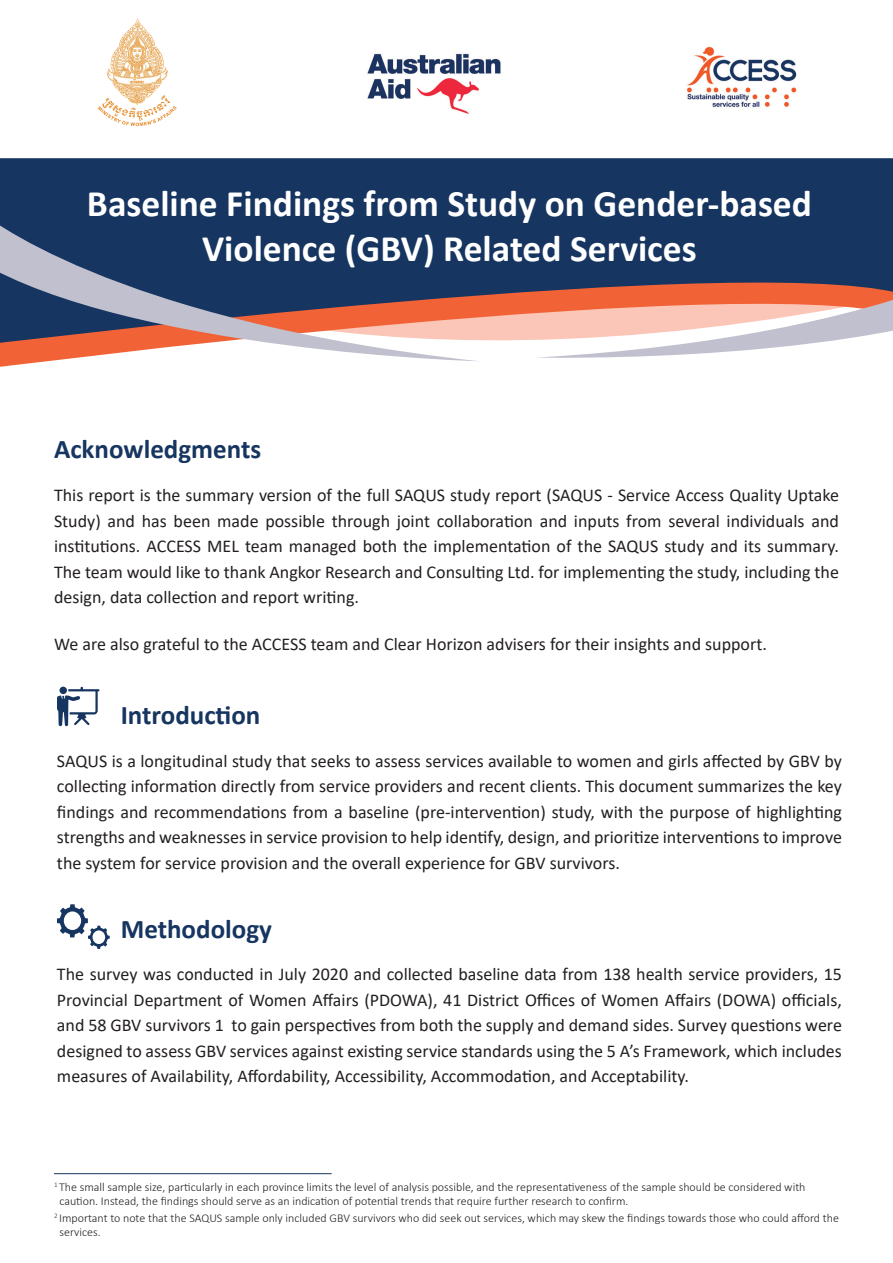
<style>
.page{position:relative;width:893px;height:1263px;background:#fff}
.page>*{position:absolute;margin:0;border:0;box-sizing:border-box;transform-origin:0 0}
.t1{font:700 37.5px/45px "Calibri";color:#fff;text-align:center}
.t2{font:700 27px "Calibri";color:#163560}
.t3{font:18px/25.5px "Calibri";color:#231f20;text-align:justify}
.t4{font:300 12px/13.5px "Calibri";color:#231f20}
</style>
<div class="page">
<svg style="left:57px;top:904px;width:53px;height:45px"></svg>
<svg style="left:57px;top:687px;width:43px;height:39px"></svg>
<div style="left:59px;top:686px;width:8px;height:8px;background:#163560;border-radius:50%"></div>
<svg style="left:0;top:158px;width:893px;height:183px;background:#293e63"></svg>
<svg style="left:0;top:171px;width:480px;height:190px;background:#545a74"></svg>
<svg style="left:536px;top:202px;width:357px;height:156px;background:#7a7182"></svg>
<img style="left:687px;top:47px;width:110px;height:61px">
<img style="left:367px;top:53px;width:134px;height:61px">
<hr style="left:54px;top:1173px;width:278px;height:1px;background:#163560">
<img style="left:97px;top:18px;width:80px;height:108px">
<h1 class="t1" style="left:87px;top:180px;width:726px">Baseline Findings from Study on Gender-based<br>Violence (GBV) Related Services</h1>
<h2 class="t2" style="left:54px;top:430px;width:209px">Acknowledgments</h2>
<p class="t3" style="left:54px;top:482px;width:786px">This report is the summary version of the full SAQUS study report (SAQUS - Service Access Quality Uptake Study) and has been made possible through joint collaboration and inputs from several individuals and institutions. ACCESS MEL team managed both the implementation of the SAQUS study and its summary.<br>The team would like to thank Angkor Research and Consulting Ltd. for implementing the study, including the design, data collection and report writing.</p>
<p class="t3" style="left:54px;top:631px;width:714px">We are also grateful to the ACCESS team and Clear Horizon advisers for their insights and support.</p>
<h2 class="t2" style="left:121px;top:696px;width:141px">Introduction</h2>
<p class="t3" style="left:57px;top:747px;width:786px">SAQUS is a longitudinal study that seeks to assess services available to women and girls affected by GBV by collecting information directly from service providers and recent clients. This document summarizes the key findings and recommendations from a baseline (pre-intervention) study, with the purpose of highlighting strengths and weaknesses in service provision to help identify, design, and prioritize interventions to improve the system for service provision and the overall experience for GBV survivors.</p>
<h2 class="t2" style="left:121px;top:910px;width:153px">Methodology</h2>
<p class="t3" style="left:57px;top:961px;width:786px">The survey was conducted in July 2020 and collected baseline data from 138 health service providers, 15<br>Provincial Department of Women Affairs (PDOWA), 41 District Offices of Women Affairs (DOWA) officials, and 58 GBV survivors 1 to gain perspectives from both the supply and demand sides. Survey questions were designed to assess GBV services against existing service standards using the 5 A’s Framework, which includes measures of Availability, Affordability, Accessibility, Accommodation, and Acceptability.</p>
<p class="t4" style="left:59px;top:1180px;width:748px;text-indent:-5px"><sup>1</sup> The small sample size, particularly in each province limits the level of analysis possible, and the representativeness of the sample should be considered with caution. Instead, the findings should serve as an indication of potential trends that require further research to confirm.</p>
<p class="t4" style="left:59px;top:1211px;width:781px;text-indent:-5px"><sup>2</sup> Important to note that the SAQUS sample only included GBV survivors who did seek out services, which may skew the findings towards those who could afford the services.</p>
</div>
